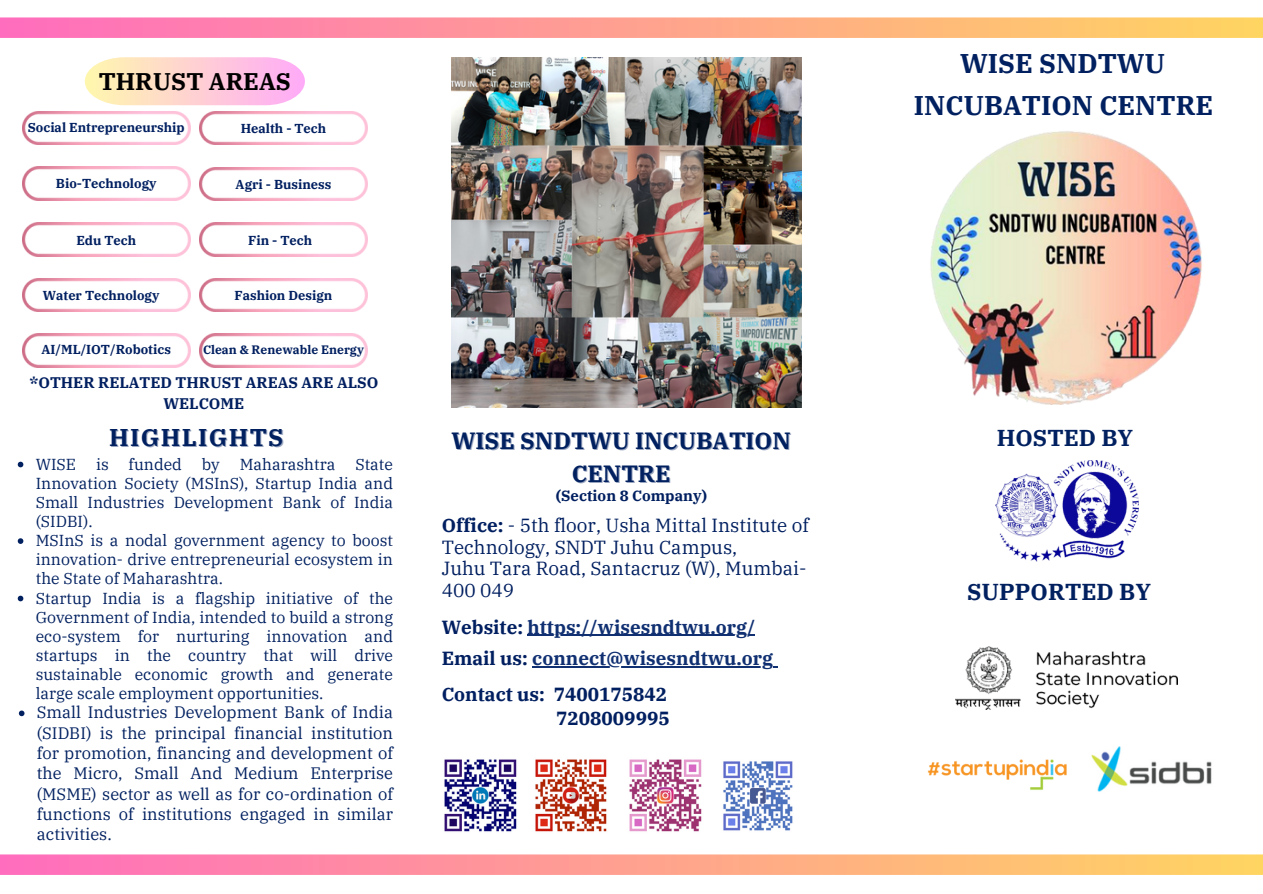
<style>
.page{position:relative;width:1263px;height:894px;background:#fff}
.page>*{position:absolute;margin:0;border:0;box-sizing:border-box;transform-origin:0 0}
.t1{font:700 27px "IBM Plex Serif";color:#002060}
.t2{font:700 24.15px "IBM Plex Serif";letter-spacing:.055em;color:#002060}
.t3{font:700 24px "IBM Plex Serif";color:#000}
.t4{font:700 23.4px/32.7px "IBM Plex Serif";color:#002060;text-align:center}
.t5{font:700 22.95px "IBM Plex Serif";color:#002060}
.t6{font:18.9px/21.3px "IBM Plex Serif";color:#001f60}
.t7{font:700 18.9px "IBM Plex Serif";color:#103072}
.t8{font:700 18.9px/23.7px "IBM Plex Serif";color:#001f60}
.t9{font:16.5px/20.2px "IBM Plex Serif";color:#002060;text-align:justify}
.t10{font:15.9px/19.2px "IBM Plex Serif";color:#002060;text-align:justify}
.t11{font:700 15.3px/21.3px "IBM Plex Serif";color:#001f60;text-align:center}
.t12{font:700 15px "IBM Plex Serif";color:#001f60}
.t13{font:700 12.9px "IBM Plex Serif";color:#001f60}
.t14{font:700 12.15px "IBM Plex Serif";color:#001f60}
.s1{font-weight:700}
.s2{color:#001f60}
</style>
<div class="page">
<img style="left:930px;top:131px;width:272px;height:274px">
<img style="left:995px;top:460px;width:143px;height:101px">
<img style="left:956px;top:646px;width:221px;height:63px">
<img style="left:22px;top:111px;width:168px;height:34px">
<img style="left:199px;top:111px;width:168px;height:34px">
<img style="left:22px;top:167px;width:168px;height:33px">
<img style="left:22px;top:222px;width:168px;height:34px">
<img style="left:199px;top:167px;width:168px;height:34px">
<img style="left:199px;top:222px;width:168px;height:34px">
<img style="left:22px;top:278px;width:168px;height:34px">
<img style="left:22px;top:333px;width:168px;height:34px">
<img style="left:199px;top:278px;width:168px;height:34px">
<img style="left:199px;top:333px;width:168px;height:34px">
<img style="left:444px;top:759px;width:73px;height:73px">
<img style="left:535px;top:759px;width:72px;height:73px">
<img style="left:723px;top:761px;width:70px;height:70px">
<img style="left:629px;top:759px;width:73px;height:73px">
<img style="left:927px;top:759px;width:140px;height:31px">
<svg style="left:85px;top:57px;width:220px;height:48px"></svg>
<svg style="left:0;top:854px;width:1263px;height:20px"></svg>
<svg style="left:0;top:17px;width:1263px;height:21px"></svg>
<img style="left:1091px;top:746px;width:121px;height:46px">
<img style="left:451px;top:57px;width:350px;height:350px">
<svg style="left:18px;top:461px;width:5px;height:6px"></svg>
<svg style="left:18px;top:538px;width:5px;height:5px"></svg>
<svg style="left:18px;top:595px;width:5px;height:6px"></svg>
<svg style="left:19px;top:710px;width:6px;height:6px"></svg>
<hr style="left:528px;top:634px;width:227px;height:1px;background:#103072">
<hr style="left:532px;top:666px;width:241px;height:1px;background:#103072">
<p class="t3" style="left:99px;top:65px;width:194px">THRUST AREAS</p>
<p class="t13" style="left:28px;top:119px;width:158px">Social Entrepreneurship</p>
<p class="t13" style="left:241px;top:120px;width:87px">Health - Tech</p>
<p class="t13" style="left:56px;top:175px;width:102px">Bio-Technology</p>
<p class="t13" style="left:236px;top:175px;width:97px">Agri - Business</p>
<p class="t13" style="left:76px;top:231px;width:61px">Edu Tech</p>
<h5 class="t13" style="left:248px;top:232px;width:66px">Fin - Tech</h5>
<p class="t13" style="left:43px;top:286px;width:118px">Water Technology</p>
<p class="t13" style="left:234px;top:287px;width:100px">Fashion Design</p>
<p class="t13" style="left:42px;top:340px;width:131px">AI/ML/IOT/Robotics</p>
<h1 class="t14" style="left:203px;top:341px;width:162px">Clean &amp; Renewable Energy</h1>
<p class="t11" style="left:29px;top:371px;width:350px">*OTHER RELATED THRUST AREAS ARE ALSO<br>WELCOME</p>
<p class="t2" style="left:109px;top:420px;width:176px">HIGHLIGHTS</p>
<h3 class="t10" style="left:36px;top:454px;width:42px">WISE</h3>
<h3 class="t10" style="left:96px;top:454px;width:14px">is</h3>
<h3 class="t10" style="left:129px;top:454px;width:55px">funded</h3>
<h3 class="t10" style="left:202px;top:454px;width:19px">by</h3>
<h3 class="t10" style="left:240px;top:454px;width:97px">Maharashtra</h3>
<h3 class="t10" style="left:36px;top:454px;width:359px;text-indent:320px">State Innovation Society (MSInS), Startup India and Small Industries Development Bank of India (SIDBI).</h3>
<h3 class="t10" style="left:36px;top:530px;width:359px">MSInS is a nodal government agency to boost innovation- drive entrepreneurial ecosystem in the State of Maharashtra.</h3>
<p class="t10" style="left:36px;top:588px;width:359px">Startup India is a flagship initiative of the Government of India, intended to build a strong eco-system for nurturing innovation and startups in the country that will drive sustainable economic growth and generate large scale employment opportunities.</p>
<p class="t9" style="left:37px;top:702px;width:358px">Small Industries Development Bank of India (SIDBI) is the principal financial institution for promotion, financing and development of the Micro, Small And Medium Enterprise (MSME) sector as well as for co-ordination of functions of institutions engaged in similar activities.</p>
<h3 class="t4" style="left:452px;top:424px;width:341px">WISE SNDTWU INCUBATION<br>CENTRE</h3>
<p class="t12" style="left:556px;top:485px;width:153px">(Section 8 Company)</p>
<p class="t6" style="left:442px;top:514px;width:369px"><span class="s1">Office:</span> - 5th floor, Usha Mittal Institute of<br>Technology, SNDT Juhu Campus,<br>Juhu Tara Road, Santacruz (W), Mumbai-<br>400 049</p>
<p class="t7" style="left:442px;top:614px;width:315px"><span class="s2">Website:</span> https://wisesndtwu.org/</p>
<h2 class="t7" style="left:442px;top:645px;width:333px"><span class="s2">Email us:</span> connect@wisesndtwu.org</h2>
<p class="t8" style="left:442px;top:682px;width:105px">Contact us:</p>
<p class="t8" style="left:554px;top:682px;width:118px">7400175842<br>7208009995</p>
<h6 class="t1" style="left:960px;top:45px;width:207px">WISE SNDTWU</h6>
<h4 class="t1" style="left:914px;top:87px;width:301px">INCUBATION CENTRE</h4>
<h3 class="t5" style="left:997px;top:422px;width:138px">HOSTED BY</h3>
<h2 class="t5" style="left:967px;top:576px;width:186px">SUPPORTED BY</h2>
</div>
